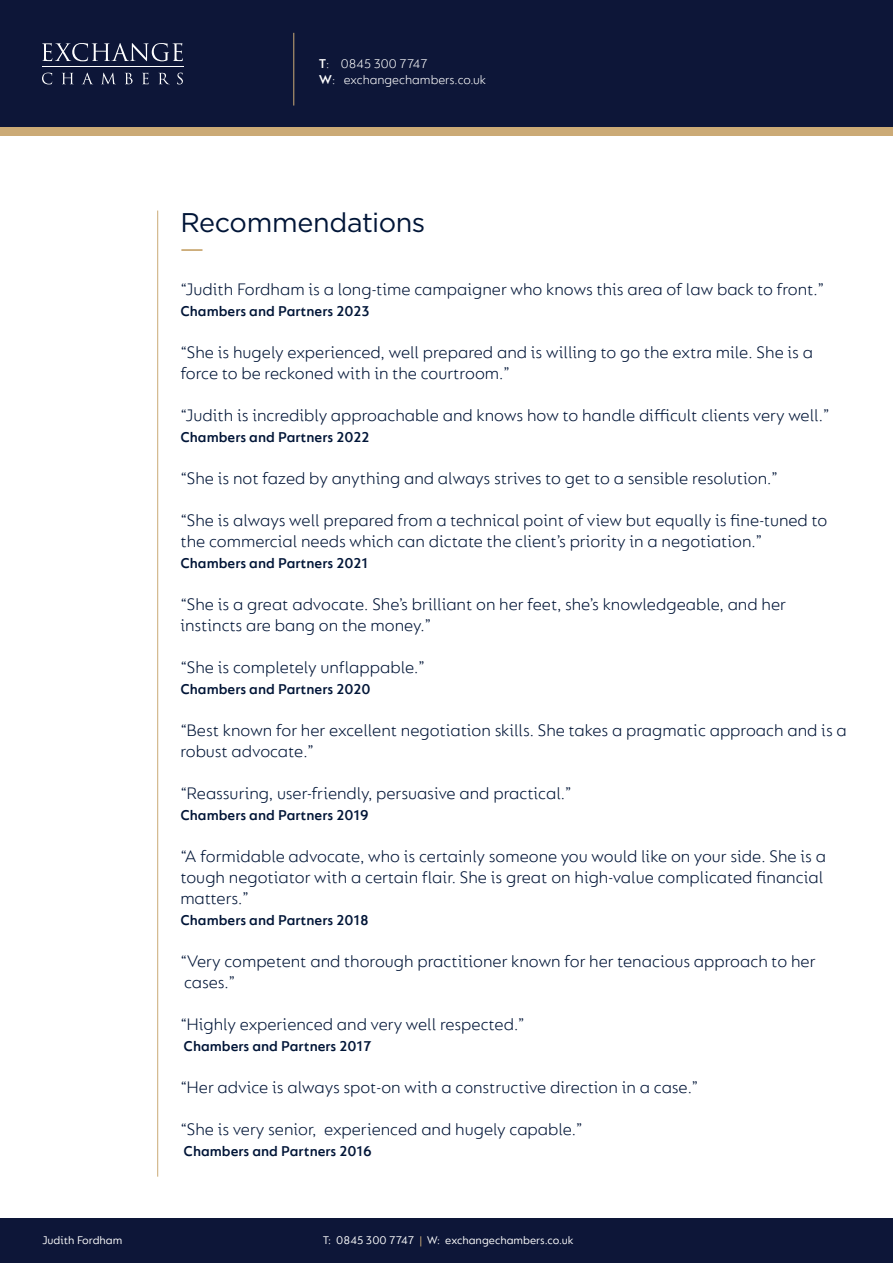
<style>
.page{position:relative;width:893px;height:1263px;background:#fff}
.page>*{position:absolute;margin:0;border:0;box-sizing:border-box;transform-origin:0 0}
.t1{font:27px "Gotham";letter-spacing:-.015em;color:#001537}
.t2{font:300 18px/21px "FS Lucas";color:#001537}
.t3{font:600 15px "FS Lucas";color:#001537}
.t4{font:300 13.5px/16.2px "FS Lucas";color:#fff}
.t5{font:12px "FS Lucas";color:#fff}
.s1{font-weight:600}
.s2{color:#cbaa76}
</style>
<div class="page">
<div style="left:0;top:64px;width:893px;height:72px;background:#cbaa76"></div>
<div style="left:0;top:0;width:893px;height:127px;background:#0d1638"></div>
<div style="left:0;top:1219px;width:893px;height:44px;background:#0d1638"></div>
<hr style="left:42px;top:67px;width:142px;height:1px;background:#fff">
<svg style="left:42px;top:43px;width:141px;height:18px"></svg>
<svg style="left:42px;top:73px;width:10px;height:11px"></svg>
<svg style="left:62px;top:73px;width:11px;height:11px"></svg>
<svg style="left:82px;top:73px;width:11px;height:11px"></svg>
<svg style="left:102px;top:73px;width:13px;height:11px"></svg>
<svg style="left:125px;top:73px;width:8px;height:11px"></svg>
<svg style="left:142px;top:73px;width:7px;height:11px"></svg>
<svg style="left:159px;top:73px;width:10px;height:11px"></svg>
<svg style="left:177px;top:73px;width:6px;height:11px"></svg>
<hr style="left:293px;top:33px;width:1px;height:73px;background:#cbaa76">
<hr style="left:157px;top:211px;width:1px;height:966px;background:#cbaa76">
<hr style="left:181px;top:249px;width:21px;height:2px;background:#cbaa76">
<p class="t5" style="left:42px;top:1233px;width:82px">Judith Fordham</p>
<p class="t4" style="left:319px;top:55px;width:169px"><span class="s1">T</span>: 0845 300 7747<br><span class="s1">W</span>: exchangechambers.co.uk</p>
<p class="t1" style="left:180px;top:205px;width:247px">Recommendations</p>
<p class="t2" style="left:180px;top:278px;width:645px">“Judith Fordham is a long-time campaigner who knows this area of law back to front.”</p>
<p class="t3" style="left:180px;top:302px;width:191px">Chambers and Partners 2023</p>
<p class="t2" style="left:180px;top:341px;width:634px">“She is hugely experienced, well prepared and is willing to go the extra mile. She is a force to be reckoned with in the courtroom.”</p>
<p class="t2" style="left:180px;top:404px;width:651px">“Judith is incredibly approachable and knows how to handle difficult clients very well.”</p>
<p class="t3" style="left:180px;top:428px;width:191px">Chambers and Partners 2022</p>
<p class="t2" style="left:180px;top:467px;width:599px">“She is not fazed by anything and always strives to get to a sensible resolution.”</p>
<p class="t2" style="left:180px;top:509px;width:649px">“She is always well prepared from a technical point of view but equally is fine-tuned to the commercial needs which can dictate the client’s priority in a negotiation.”</p>
<p class="t3" style="left:180px;top:554px;width:189px">Chambers and Partners 2021</p>
<p class="t2" style="left:180px;top:593px;width:607px">“She is a great advocate. She’s brilliant on her feet, she’s knowledgeable, and her instincts are bang on the money.”</p>
<p class="t2" style="left:180px;top:656px;width:246px">“She is completely unflappable.”</p>
<p class="t3" style="left:180px;top:680px;width:192px">Chambers and Partners 2020</p>
<p class="t2" style="left:180px;top:719px;width:668px">“Best known for her excellent negotiation skills. She takes a pragmatic approach and is a robust advocate.”</p>
<p class="t2" style="left:180px;top:782px;width:393px">“Reassuring, user-friendly, persuasive and practical.”</p>
<p class="t3" style="left:180px;top:806px;width:190px">Chambers and Partners 2019</p>
<p class="t2" style="left:180px;top:845px;width:647px">“A formidable advocate, who is certainly someone you would like on your side. She is a tough negotiator with a certain flair. She is great on high-value complicated financial matters.”</p>
<p class="t3" style="left:180px;top:911px;width:190px">Chambers and Partners 2018</p>
<p class="t2" style="left:180px;top:950px;width:637px">“Very competent and thorough practitioner known for her tenacious approach to her</p>
<p class="t2" style="left:184px;top:971px;width:53px">cases.”</p>
<p class="t2" style="left:180px;top:1013px;width:346px">“Highly experienced and very well respected.”</p>
<p class="t3" style="left:183px;top:1037px;width:190px">Chambers and Partners 2017</p>
<p class="t2" style="left:180px;top:1076px;width:520px">“Her advice is always spot-on with a constructive direction in a case.”</p>
<p class="t2" style="left:180px;top:1118px;width:404px">“She is very senior, experienced and hugely capable.”</p>
<p class="t3" style="left:183px;top:1142px;width:190px">Chambers and Partners 2016</p>
<p class="t5" style="left:323px;top:1233px;width:252px">T: 0845 300 7747 <span class="s2">|</span> W: exchangechambers.co.uk</p>
</div>
